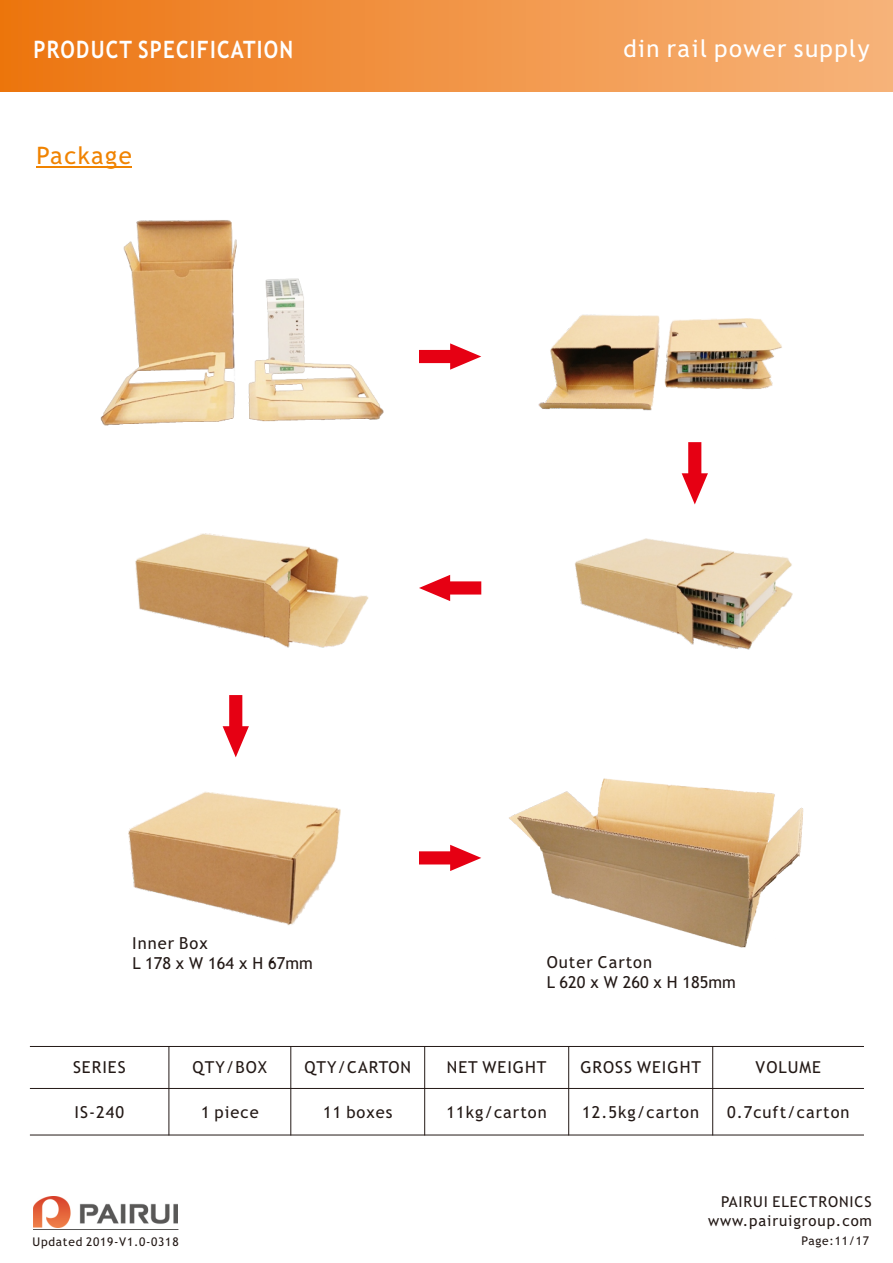
<style>
.page{position:relative;width:893px;height:1263px;background:#fff}
.page>*{position:absolute;margin:0;border:0;box-sizing:border-box;transform-origin:0 0}
.t1{font:700 24px "Trebuchet MS";letter-spacing:.06em;color:#fff;scale:.86 1}
.t2{font:24px "Trebuchet MS";letter-spacing:.06em;color:#fff}
.t3{font:24px "Trebuchet MS";letter-spacing:.06em;color:#f08300}
.t4{font:16.5px "Trebuchet MS";letter-spacing:.06em;color:#231916}
.t5{font:16.5px/19.6px "Trebuchet MS";color:#231916}
.t6{font:15px "Trebuchet MS";letter-spacing:.06em;color:#231916}
.t7{font:12px "Trebuchet MS";letter-spacing:.06em;color:#231916}
</style>
<div class="page">
<div style="left:0;top:0;width:893px;height:91px;background:linear-gradient(to right,#ec7511,#f6b47b)"></div>
<img style="left:33px;top:1196px;width:144px;height:31px">
<hr style="left:33px;top:1229px;width:145px;height:1px;background:#595857">
<hr style="left:37px;top:166px;width:95px;height:1px;background:#f08300">
<img style="left:100px;top:220px;width:284px;height:206px">
<img style="left:538px;top:314px;width:244px;height:97px">
<img style="left:575px;top:538px;width:218px;height:112px">
<img style="left:135px;top:533px;width:234px;height:115px">
<img style="left:128px;top:791px;width:213px;height:134px">
<svg style="left:419px;top:343px;width:62px;height:27px"></svg>
<svg style="left:682px;top:442px;width:26px;height:62px"></svg>
<svg style="left:419px;top:575px;width:62px;height:26px"></svg>
<svg style="left:223px;top:695px;width:26px;height:62px"></svg>
<svg style="left:419px;top:845px;width:62px;height:26px"></svg>
<img style="left:509px;top:778px;width:295px;height:170px">
<hr style="left:168px;top:1046px;width:1px;height:89px;background:#231916">
<hr style="left:290px;top:1046px;width:1px;height:89px;background:#231916">
<hr style="left:424px;top:1046px;width:1px;height:89px;background:#231916">
<hr style="left:568px;top:1046px;width:1px;height:89px;background:#231916">
<hr style="left:712px;top:1046px;width:1px;height:89px;background:#231916">
<hr style="left:30px;top:1134px;width:834px;height:1px;background:#231916">
<hr style="left:30px;top:1088px;width:834px;height:1px;background:#231916">
<hr style="left:30px;top:1046px;width:834px;height:1px;background:#231916">
<h1 class="t1" style="left:33px;top:40px;width:304px">PRODUCT SPECIFICATION</h1>
<h1 class="t3" style="left:37px;top:146px;width:97px">Package</h1>
<h1 class="t2" style="left:623px;top:39px;width:248px">din rail power supply</h1>
<p class="t5" style="left:132px;top:935px;width:182px">Inner Box<br>L 178 x W 164 x H 67mm</p>
<p class="t4" style="left:547px;top:956px;width:107px">Outer Carton</p>
<p class="t5" style="left:547px;top:973px;width:191px">L 620 x W 260 x H 185mm</p>
<p class="t4" style="left:73px;top:1061px;width:54px">SERIES</p>
<p class="t4" style="left:193px;top:1061px;width:76px">QTY/BOX</p>
<p class="t4" style="left:304px;top:1061px;width:108px">QTY/CARTON</p>
<p class="t4" style="left:447px;top:1061px;width:101px">NET WEIGHT</p>
<p class="t4" style="left:580px;top:1061px;width:122px">GROSS WEIGHT</p>
<p class="t4" style="left:756px;top:1061px;width:67px">VOLUME</p>
<p class="t4" style="left:75px;top:1105px;width:51px">IS-240</p>
<p class="t4" style="left:201px;top:1105px;width:59px">1 piece</p>
<p class="t4" style="left:323px;top:1105px;width:71px">11 boxes</p>
<p class="t4" style="left:447px;top:1105px;width:102px">11kg/carton</p>
<p class="t4" style="left:582px;top:1105px;width:118px">12.5kg/carton</p>
<p class="t4" style="left:727px;top:1105px;width:124px">0.7cuft/carton</p>
<p class="t7" style="left:33px;top:1237px;width:147px">Updated 2019-V1.0-0318</p>
<p class="t6" style="left:721px;top:1196px;width:152px">PAIRUI ELECTRONICS</p>
<p class="t6" style="left:708px;top:1215px;width:165px">www.pairuigroup.com</p>
<p class="t7" style="left:802px;top:1236px;width:69px">Page:11/17</p>
</div>
